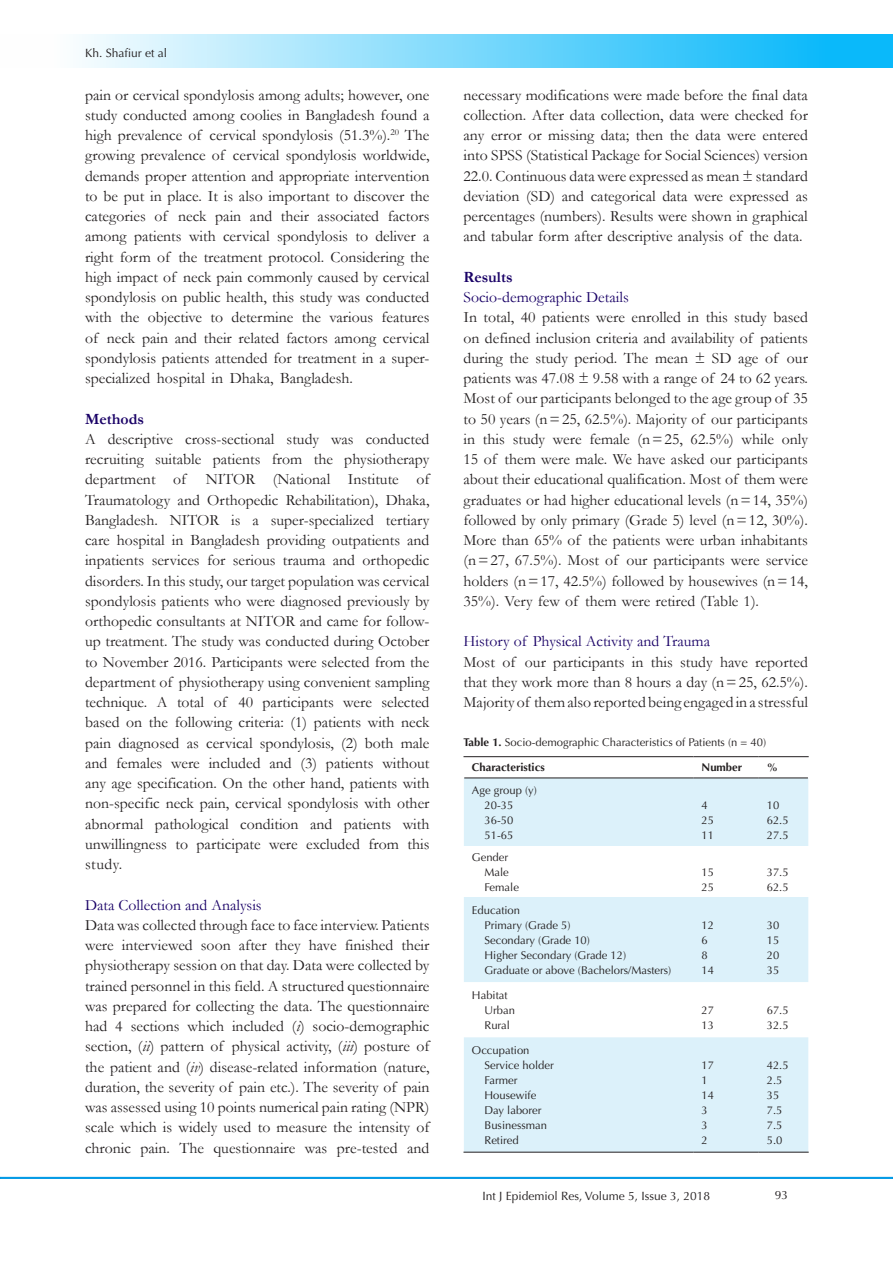
<style>
.page{position:relative;width:893px;height:1263px;background:#fff}
.page>*{position:absolute;margin:0;border:0;box-sizing:border-box;transform-origin:0 0}
.t1{font:15.75px/20.2px "Garamond";color:#231f20;text-align:justify}
.t2{font:15.75px "Garamond";color:#190066}
.t3{font:700 15.75px "Garamond";color:#190066}
.t4{font:12px "Optima LT Std";color:#231f20}
.t5{font:11.25px "Optima LT Std";color:#231f20}
.t6{font:700 11.25px "Optima LT Std";color:#231f20}
.s1{font-style:italic}
.s2{font-weight:700}
</style>
<div class="page">
<hr style="left:0;top:1177px;width:893px;height:2px;background:#0099e5">
<div style="left:0;top:35px;width:892px;height:33px;background:linear-gradient(to right,#fff,#00b4f9)"></div>
<svg style="left:464px;top:778px;width:344px;height:374px;fill:#dcf1fa"></svg>
<hr style="left:463px;top:756px;width:230px;height:1px;background:#231f20">
<hr style="left:693px;top:756px;width:66px;height:1px;background:#231f20">
<hr style="left:759px;top:756px;width:50px;height:1px;background:#231f20">
<hr style="left:464px;top:777px;width:229px;height:1px;background:#231f20">
<hr style="left:693px;top:777px;width:66px;height:1px;background:#231f20">
<hr style="left:759px;top:777px;width:49px;height:1px;background:#231f20">
<hr style="left:463px;top:1152px;width:230px;height:1px;background:#231f20">
<hr style="left:693px;top:1152px;width:66px;height:1px;background:#231f20">
<hr style="left:759px;top:1152px;width:50px;height:1px;background:#231f20">
<p class="t4" style="left:85px;top:46px;width:84px">Kh. Shafiur et al</p>
<p class="t1" style="left:85px;top:84px;width:346px">pain or cervical spondylosis among adults; however, one study conducted among coolies in Bangladesh found a high prevalence of cervical spondylosis (51.3%).<sup>20</sup> The growing prevalence of cervical spondylosis worldwide, demands proper attention and appropriate intervention to be put in place. It is also important to discover the categories of neck pain and their associated factors among patients with cervical spondylosis to deliver a right form of the treatment protocol. Considering the high impact of neck pain commonly caused by cervical spondylosis on public health, this study was conducted with the objective to determine the various features of neck pain and their related factors among cervical spondylosis patients attended for treatment in a super&shy;specialized hospital in Dhaka, Bangladesh.</p>
<p class="t3" style="left:85px;top:408px;width:60px">Methods</p>
<p class="t1" style="left:85px;top:428px;width:346px">A descriptive cross-sectional study was conducted recruiting suitable patients from the physiotherapy department of NITOR (National Institute of Traumatology and Orthopedic Rehabilitation), Dhaka, Bangladesh. NITOR is a super-specialized tertiary care hospital in Bangladesh providing outpatients and inpatients services for serious trauma and orthopedic disorders. In this study, our target population was cervical spondylosis patients who were diagnosed previously by orthopedic consultants at NITOR and came for follow&shy;up treatment. The study was conducted during October to November 2016. Participants were selected from the department of physiotherapy using convenient sampling technique. A total of 40 participants were selected based on the following criteria: (1) patients with neck pain diagnosed as cervical spondylosis, (2) both male and females were included and (3) patients without any age specification. On the other hand, patients with non-specific neck pain, cervical spondylosis with other abnormal pathological condition and patients with unwillingness to participate were excluded from this study.</p>
<p class="t2" style="left:85px;top:894px;width:178px">Data Collection and Analysis</p>
<p class="t1" style="left:85px;top:914px;width:346px">Data was collected through face to face interview. Patients were interviewed soon after they have finished their physiotherapy session on that day. Data were collected by trained personnel in this field. A structured questionnaire was prepared for collecting the data. The questionnaire had 4 sections which included (<span class="s1">i</span>) socio-demographic section, (<span class="s1">ii</span>) pattern of physical activity, (<span class="s1">iii</span>) posture of the patient and (<span class="s1">iv</span>) disease-related information (nature, duration, the severity of pain etc.). The severity of pain was assessed using 10 points numerical pain rating (NPR) scale which is widely used to measure the intensity of chronic pain. The questionnaire was pre-tested and</p>
<p class="t1" style="left:463px;top:84px;width:346px">necessary modifications were made before the final data collection. After data collection, data were checked for any error or missing data; then the data were entered into SPSS (Statistical Package for Social Sciences) version 22.0. Continuous data were expressed as mean ± standard deviation (SD) and categorical data were expressed as percentages (numbers). Results were shown in graphical and tabular form after descriptive analysis of the data.</p>
<p class="t3" style="left:463px;top:266px;width:51px">Results</p>
<p class="t2" style="left:463px;top:287px;width:167px">Socio-demographic Details</p>
<p class="t1" style="left:463px;top:307px;width:346px">In total, 40 patients were enrolled in this study based on defined inclusion criteria and availability of patients during the study period. The mean ± SD age of our patients was 47.08 ± 9.58 with a range of 24 to 62 years.<br>Most of our participants belonged to the age group of 35 to 50 years (n=25, 62.5%). Majority of our participants in this study were female (n=25, 62.5%) while only 15 of them were male. We have asked our participants about their educational qualification. Most of them were graduates or had higher educational levels (n=14, 35%) followed by only primary (Grade 5) level (n=12, 30%).<br>More than 65% of the patients were urban inhabitants (n=27, 67.5%). Most of our participants were service holders (n=17, 42.5%) followed by housewives (n=14, 35%). Very few of them were retired (Table 1).</p>
<p class="t2" style="left:463px;top:631px;width:248px">History of Physical Activity and Trauma</p>
<p class="t1" style="left:463px;top:651px;width:346px">Most of our participants in this study have reported that they work more than 8 hours a day (n=25, 62.5%).<br>Majority of them also reported being engaged in a stressful</p>
<p class="t5" style="left:463px;top:736px;width:304px"><span class="s2">Table 1.</span> Socio-demographic Characteristics of Patients (n = 40)</p>
<p class="t6" style="left:472px;top:761px;width:74px">Characteristics</p>
<p class="t6" style="left:702px;top:761px;width:42px">Number</p>
<p class="t6" style="left:767px;top:761px;width:13px">%</p>
<p class="t5" style="left:472px;top:783px;width:67px">Age group (y)</p>
<p class="t5" style="left:484px;top:798px;width:30px">20-35</p>
<p class="t5" style="left:484px;top:813px;width:30px">36-50</p>
<p class="t5" style="left:484px;top:828px;width:30px">51-65</p>
<p class="t5" style="left:767px;top:798px;width:14px">10</p>
<p class="t5" style="left:767px;top:813px;width:23px">62.5</p>
<p class="t5" style="left:767px;top:828px;width:23px">27.5</p>
<p class="t5" style="left:702px;top:798px;width:8px">4</p>
<p class="t5" style="left:702px;top:813px;width:14px">25</p>
<p class="t5" style="left:702px;top:828px;width:14px">11</p>
<p class="t5" style="left:472px;top:850px;width:38px">Gender</p>
<p class="t5" style="left:484px;top:865px;width:26px">Male</p>
<p class="t5" style="left:484px;top:880px;width:36px">Female</p>
<p class="t5" style="left:472px;top:903px;width:50px">Education</p>
<p class="t5" style="left:484px;top:918px;width:88px">Primary (Grade 5)</p>
<p class="t5" style="left:484px;top:933px;width:107px">Secondary (Grade 10)</p>
<p class="t5" style="left:484px;top:948px;width:143px">Higher Secondary (Grade 12)</p>
<p class="t5" style="left:484px;top:963px;width:188px">Graduate or above (Bachelors/Masters)</p>
<p class="t5" style="left:472px;top:988px;width:37px">Habitat</p>
<p class="t5" style="left:484px;top:1003px;width:32px">Urban</p>
<p class="t5" style="left:484px;top:1018px;width:27px">Rural</p>
<p class="t5" style="left:472px;top:1043px;width:59px">Occupation</p>
<p class="t5" style="left:484px;top:1058px;width:71px">Service holder</p>
<p class="t5" style="left:484px;top:1073px;width:35px">Farmer</p>
<p class="t5" style="left:484px;top:1088px;width:53px">Housewife</p>
<p class="t5" style="left:484px;top:1103px;width:59px">Day laborer</p>
<p class="t5" style="left:484px;top:1118px;width:64px">Businessman</p>
<p class="t5" style="left:484px;top:1133px;width:36px">Retired</p>
<p class="t5" style="left:702px;top:865px;width:14px">15</p>
<p class="t5" style="left:702px;top:880px;width:14px">25</p>
<p class="t5" style="left:702px;top:918px;width:14px">12</p>
<p class="t5" style="left:702px;top:933px;width:8px">6</p>
<p class="t5" style="left:702px;top:948px;width:8px">8</p>
<p class="t5" style="left:702px;top:963px;width:14px">14</p>
<p class="t5" style="left:702px;top:1003px;width:14px">27</p>
<p class="t5" style="left:702px;top:1018px;width:14px">13</p>
<p class="t5" style="left:702px;top:1058px;width:14px">17</p>
<p class="t5" style="left:702px;top:1073px;width:8px">1</p>
<p class="t5" style="left:702px;top:1088px;width:14px">14</p>
<p class="t5" style="left:702px;top:1103px;width:8px">3</p>
<p class="t5" style="left:702px;top:1118px;width:8px">3</p>
<p class="t5" style="left:702px;top:1133px;width:8px">2</p>
<p class="t5" style="left:767px;top:865px;width:23px">37.5</p>
<p class="t5" style="left:767px;top:880px;width:23px">62.5</p>
<p class="t5" style="left:767px;top:918px;width:14px">30</p>
<p class="t5" style="left:767px;top:933px;width:14px">15</p>
<p class="t5" style="left:767px;top:948px;width:14px">20</p>
<p class="t5" style="left:767px;top:963px;width:14px">35</p>
<p class="t5" style="left:767px;top:1003px;width:23px">67.5</p>
<p class="t5" style="left:767px;top:1018px;width:23px">32.5</p>
<p class="t5" style="left:767px;top:1058px;width:23px">42.5</p>
<p class="t5" style="left:767px;top:1073px;width:17px">2.5</p>
<p class="t5" style="left:767px;top:1088px;width:14px">35</p>
<p class="t5" style="left:767px;top:1103px;width:17px">7.5</p>
<p class="t5" style="left:767px;top:1118px;width:17px">7.5</p>
<p class="t5" style="left:767px;top:1133px;width:17px">5.0</p>
<p class="t4" style="left:483px;top:1189px;width:229px">Int J Epidemiol Res, Volume 5, Issue 3, 2018</p>
<p class="t4" style="left:775px;top:1188px;width:15px">93</p>
</div>
